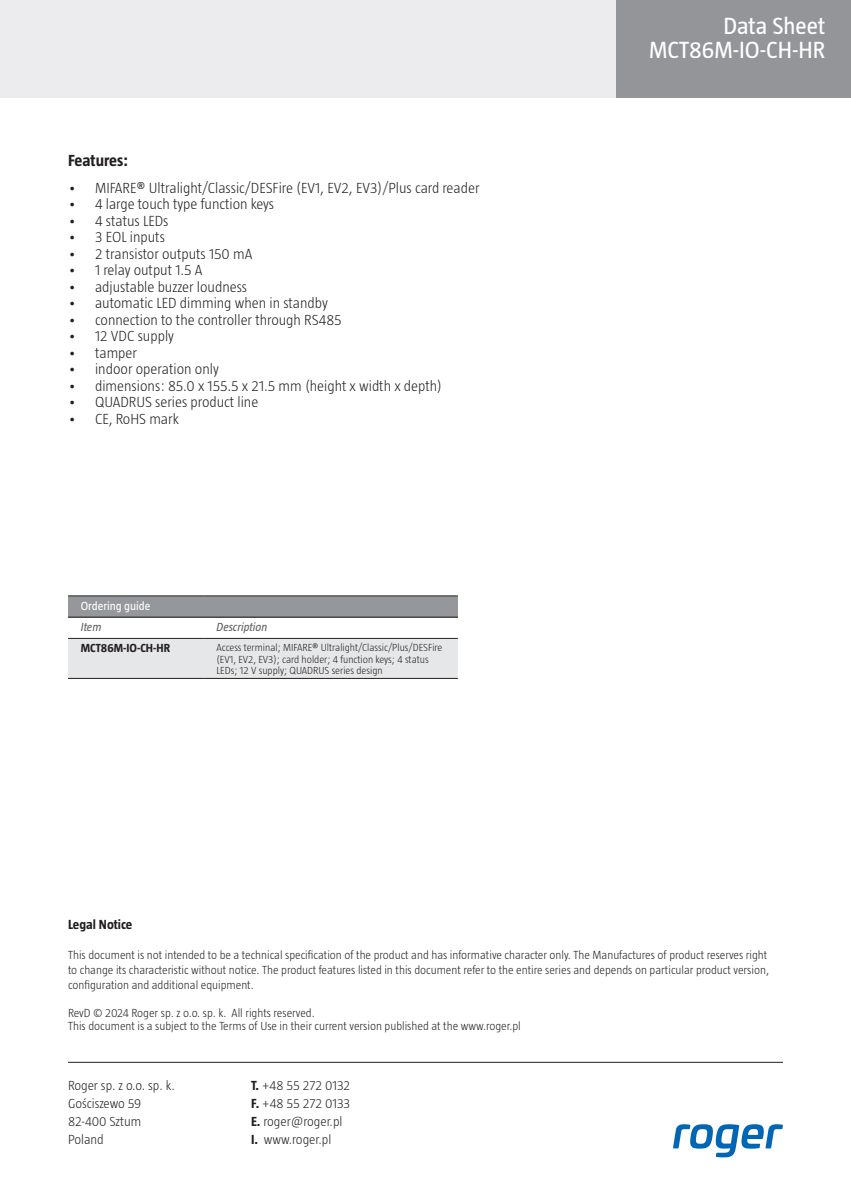
<style>
.page{position:relative;width:851px;height:1191px;background:#fff}
.page>*{position:absolute;margin:0;border:0;box-sizing:border-box;transform-origin:0 0}
.t1{font:24px/24px "Taz";color:#fff;text-align:right}
.t2{font:300 24px/24px "Taz";color:#fff;text-align:right}
.t3{font:700 16.5px "Taz";color:#231f20}
.t4{font:300 15px "Taz";color:#231f20}
.t5{font:300 13.5px/18px "Taz";color:#231f20}
.t6{font:700 13.5px "Taz";color:#231f20}
.t7{font:300 12px/15px "Taz";color:#231f20}
.t8{font:italic 12px "Taz";color:#636366}
.t9{font:700 12px "Taz";color:#231f20}
.t10{font:12px "Taz";color:#fff}
.t11{font:300 10.5px/11.6px "Taz";color:#231f20}
.s1{font-weight:700}
</style>
<div class="page">
<div style="left:612px;top:0;width:238px;height:98px;background:#939598"></div>
<div style="left:0;top:0;width:615px;height:97px;background:#ececee"></div>
<svg style="left:673px;top:1124px;width:109px;height:33px"></svg>
<div style="left:68px;top:596px;width:390px;height:21px;background:#95979a"></div>
<div style="left:68px;top:639px;width:390px;height:39px;background:#e6e7e9"></div>
<hr style="left:68px;top:595px;width:136px;height:1px;background:#231f20">
<hr style="left:204px;top:595px;width:254px;height:1px;background:#231f20">
<hr style="left:68px;top:617px;width:136px;height:1px;background:#231f20">
<hr style="left:204px;top:617px;width:254px;height:1px;background:#231f20">
<hr style="left:68px;top:678px;width:136px;height:1px;background:#231f20">
<hr style="left:68px;top:638px;width:136px;height:1px;background:#231f20">
<hr style="left:204px;top:638px;width:254px;height:1px;background:#231f20">
<hr style="left:204px;top:678px;width:254px;height:1px;background:#231f20">
<hr style="left:68px;top:1062px;width:714px;height:1px;background:#231f20">
<h2 class="t3" style="left:68px;top:151px;width:62px">Features:</h2>
<p class="t4" style="left:68px;top:179px;width:413px">• MIFARE® Ultralight/Classic/DESFire (EV1, EV2, EV3)/Plus card reader</p>
<p class="t4" style="left:68px;top:196px;width:207px">• 4 large touch type function keys</p>
<p class="t4" style="left:68px;top:212px;width:102px">• 4 status LEDs</p>
<p class="t4" style="left:68px;top:229px;width:98px">• 3 EOL inputs</p>
<p class="t4" style="left:68px;top:245px;width:186px">• 2 transistor outputs 150 mA</p>
<p class="t4" style="left:68px;top:262px;width:136px">• 1 relay output 1.5 A</p>
<p class="t4" style="left:68px;top:278px;width:181px">• adjustable buzzer loudness</p>
<p class="t4" style="left:68px;top:295px;width:261px">• automatic LED dimming when in standby</p>
<p class="t4" style="left:68px;top:311px;width:275px">• connection to the controller through RS485</p>
<p class="t4" style="left:68px;top:328px;width:107px">• 12 VDC supply</p>
<p class="t4" style="left:68px;top:344px;width:70px">• tamper</p>
<p class="t4" style="left:68px;top:361px;width:152px">• indoor operation only</p>
<p class="t4" style="left:68px;top:377px;width:375px">• dimensions: 85.0 x 155.5 x 21.5 mm (height x width x depth)</p>
<p class="t4" style="left:68px;top:394px;width:192px">• QUADRUS series product line</p>
<p class="t4" style="left:68px;top:410px;width:112px">• CE, RoHS mark</p>
<p class="t10" style="left:81px;top:599px;width:71px">Ordering guide</p>
<p class="t8" style="left:81px;top:620px;width:22px">Item</p>
<p class="t8" style="left:216px;top:620px;width:52px">Description</p>
<p class="t9" style="left:81px;top:641px;width:91px">MCT86M-IO-CH-HR</p>
<p class="t11" style="left:216px;top:641px;width:227px">Access terminal; MIFARE® Ultralight/Classic/Plus/DESFire (EV1, EV2, EV3); card holder; 4 function keys; 4 status<br>LEDs; 12 V supply; QUADRUS series design</p>
<h1 class="t1" style="left:649px;top:14px;width:177px">Data Sheet<br>MCT86M-IO-CH-HR</h1>
<h1 class="t2" style="left:686px;top:20px;width:136px">Kontrolery serii<br>PRxx1</h1>
<p class="t6" style="left:68px;top:916px;width:66px">Legal Notice</p>
<p class="t7" style="left:68px;top:946px;width:702px">This document is not intended to be a technical specification of the product and has informative character only. The Manufactures of product reserves right to change its characteristic without notice. The product features listed in this document refer to the entire series and depends on particular product version, configuration and additional equipment.</p>
<p class="t7" style="left:68px;top:1006px;width:454px;line-height:13.2px">RevD © 2024 Roger sp. z o.o. sp. k. All rights reserved.<br>This document is a subject to the Terms of Use in their current version published at the www.roger.pl</p>
<p class="t5" style="left:68px;top:1076px;width:108px">Roger sp. z o.o. sp. k.<br>Gościszewo 59<br>82-400 Sztum<br>Poland</p>
<p class="t5" style="left:251px;top:1076px;width:101px"><span class="s1">T.</span> +48 55 272 0132<br><span class="s1">F.</span> +48 55 272 0133<br><span class="s1">E.</span> roger@roger.pl<br><span class="s1">I.</span> www.roger.pl</p>
</div>
